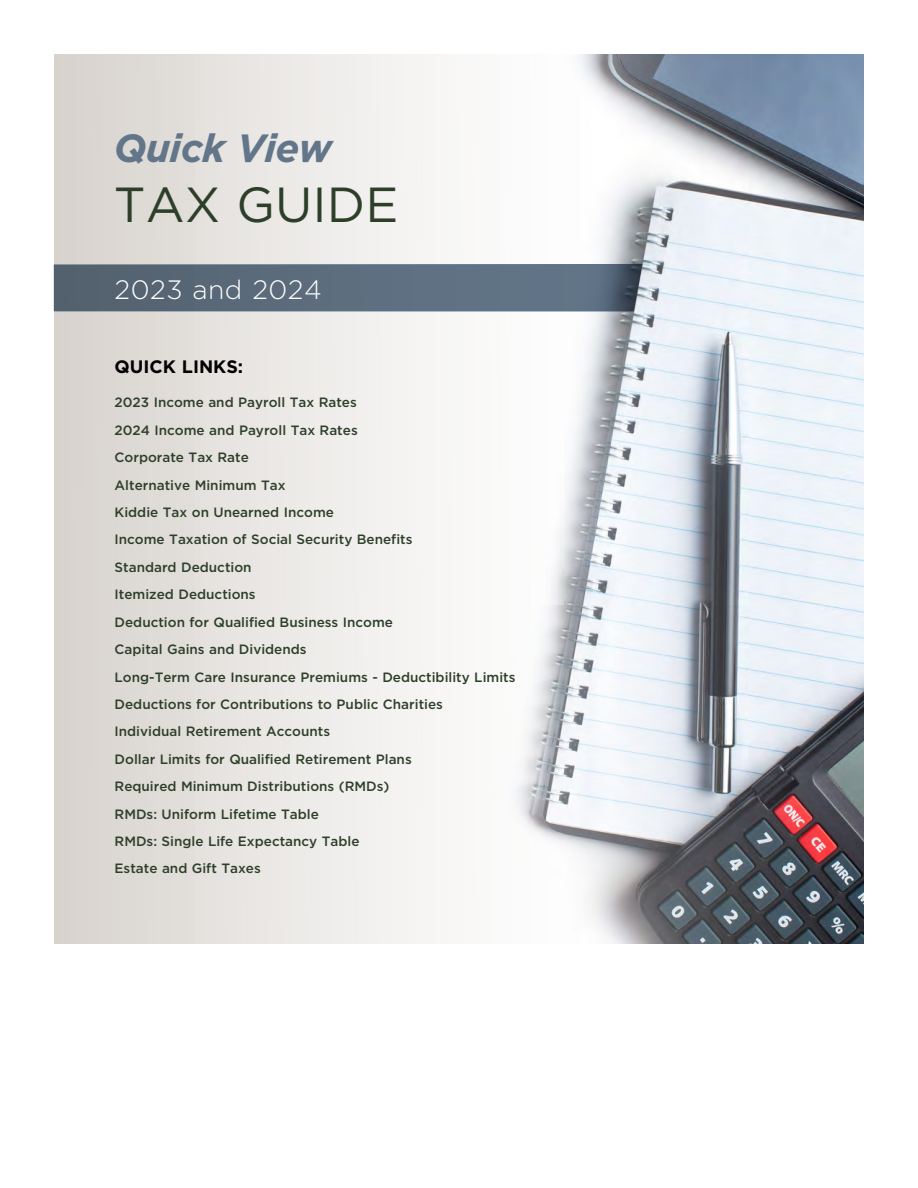
<style>
.page{position:relative;width:918px;height:1188px;background:#fff}
.page>*{position:absolute;margin:0;border:0;box-sizing:border-box;transform-origin:0 0}
.t1{font:49.2px "Gotham";color:#2d3f29}
.t2{font:italic 700 39.3px "Gotham";letter-spacing:-.02em;color:#637689}
.t3{font:300 26.55px "Gotham";letter-spacing:.02em;color:#fff}
.t4{font:700 18px "Gotham";color:#000}
.t5{font:500 13.5px/27.5px "Gotham";color:#2d3f29}
</style>
<div class="page">
<img style="left:607px;top:54px;width:257px;height:889px">
<svg style="left:54px;top:54px;width:553px;height:890px"></svg>
<svg style="left:54px;top:264px;width:588px;height:47px;background:#5b6b7b"></svg>
<h2 class="t2" style="left:114px;top:122px;width:220px">Quick View</h2>
<h1 class="t1" style="left:114px;top:174px;width:286px">TAX GUIDE</h1>
<h3 class="t3" style="left:115px;top:272px;width:209px">2023 and 2024</h3>
<h3 class="t4" style="left:115px;top:355px;width:130px">QUICK LINKS:</h3>
<p class="t5" style="left:115px;top:389px;width:402px">2023 Income and Payroll Tax Rates<br>2024 Income and Payroll Tax Rates<br>Corporate Tax Rate<br>Alternative Minimum Tax<br>Kiddie Tax on Unearned Income<br>Income Taxation of Social Security Benefits<br>Standard Deduction<br>Itemized Deductions<br>Deduction for Qualified Business Income<br>Capital Gains and Dividends<br>Long-Term Care Insurance Premiums - Deductibility Limits Deductions for Contributions to Public Charities<br>Individual Retirement Accounts<br>Dollar Limits for Qualified Retirement Plans<br>Required Minimum Distributions (RMDs)<br>RMDs: Uniform Lifetime Table<br>RMDs: Single Life Expectancy Table<br>Estate and Gift Taxes</p>
</div>
